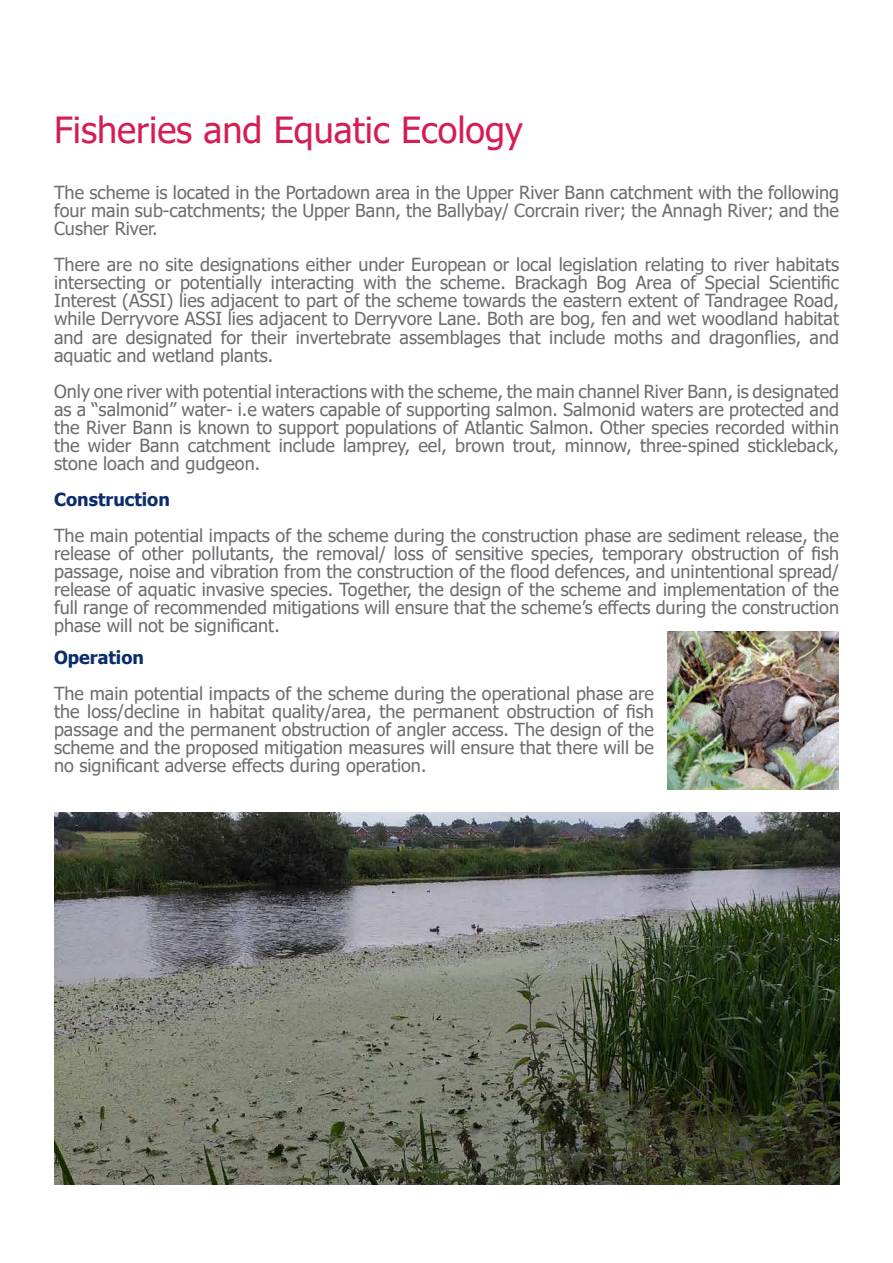
<style>
.page{position:relative;width:893px;height:1263px;background:#fff}
.page>*{position:absolute;margin:0;border:0;box-sizing:border-box;transform-origin:0 0}
.t1{font:36px "Tahoma";color:#d51d54}
.t2{font:18px/18px "Tahoma";color:#6b6d72;text-align:justify}
.t3{font:700 18px "Tahoma";color:#0b2d6c}
</style>
<div class="page">
<img style="left:55px;top:812px;width:784px;height:373px">
<img style="left:667px;top:631px;width:172px;height:158px">
<h1 class="t1" style="left:54px;top:106px;width:470px">Fisheries and Equatic Ecology</h1>
<p class="t2" style="left:54px;top:185px;width:786px">The scheme is located in the Portadown area in the Upper River Bann catchment with the following four main sub-catchments; the Upper Bann, the Ballybay/ Corcrain river; the Annagh River; and the Cusher River.</p>
<p class="t2" style="left:54px;top:257px;width:786px">There are no site designations either under European or local legislation relating to river habitats intersecting or potentially interacting with the scheme. Brackagh Bog Area of Special Scientific Interest (ASSI) lies adjacent to part of the scheme towards the eastern extent of Tandragee Road, while Derryvore ASSI lies adjacent to Derryvore Lane. Both are bog, fen and wet woodland habitat and are designated for their invertebrate assemblages that include moths and dragonflies, and aquatic and wetland plants.</p>
<p class="t2" style="left:54px;top:383px;width:786px">Only one river with potential interactions with the scheme, the main channel River Bann, is designated as a “salmonid” water- i.e waters capable of supporting salmon. Salmonid waters are protected and the River Bann is known to support populations of Atlantic Salmon. Other species recorded within the wider Bann catchment include lamprey, eel, brown trout, minnow, three-spined stickleback, stone loach and gudgeon.</p>
<p class="t3" style="left:54px;top:486px;width:117px">Construction</p>
<p class="t2" style="left:54px;top:527px;width:786px">The main potential impacts of the scheme during the construction phase are sediment release, the release of other pollutants, the removal/ loss of sensitive species, temporary obstruction of fish passage, noise and vibration from the construction of the flood defences, and unintentional spread/ release of aquatic invasive species. Together, the design of the scheme and implementation of the full range of recommended mitigations will ensure that the scheme’s effects during the construction phase will not be significant.</p>
<p class="t3" style="left:54px;top:645px;width:92px">Operation</p>
<p class="t2" style="left:54px;top:686px;width:601px">The main potential impacts of the scheme during the operational phase are the loss/decline in habitat quality/area, the permanent obstruction of fish passage and the permanent obstruction of angler access. The design of the scheme and the proposed mitigation measures will ensure that there will be no significant adverse effects during operation.</p>
</div>
